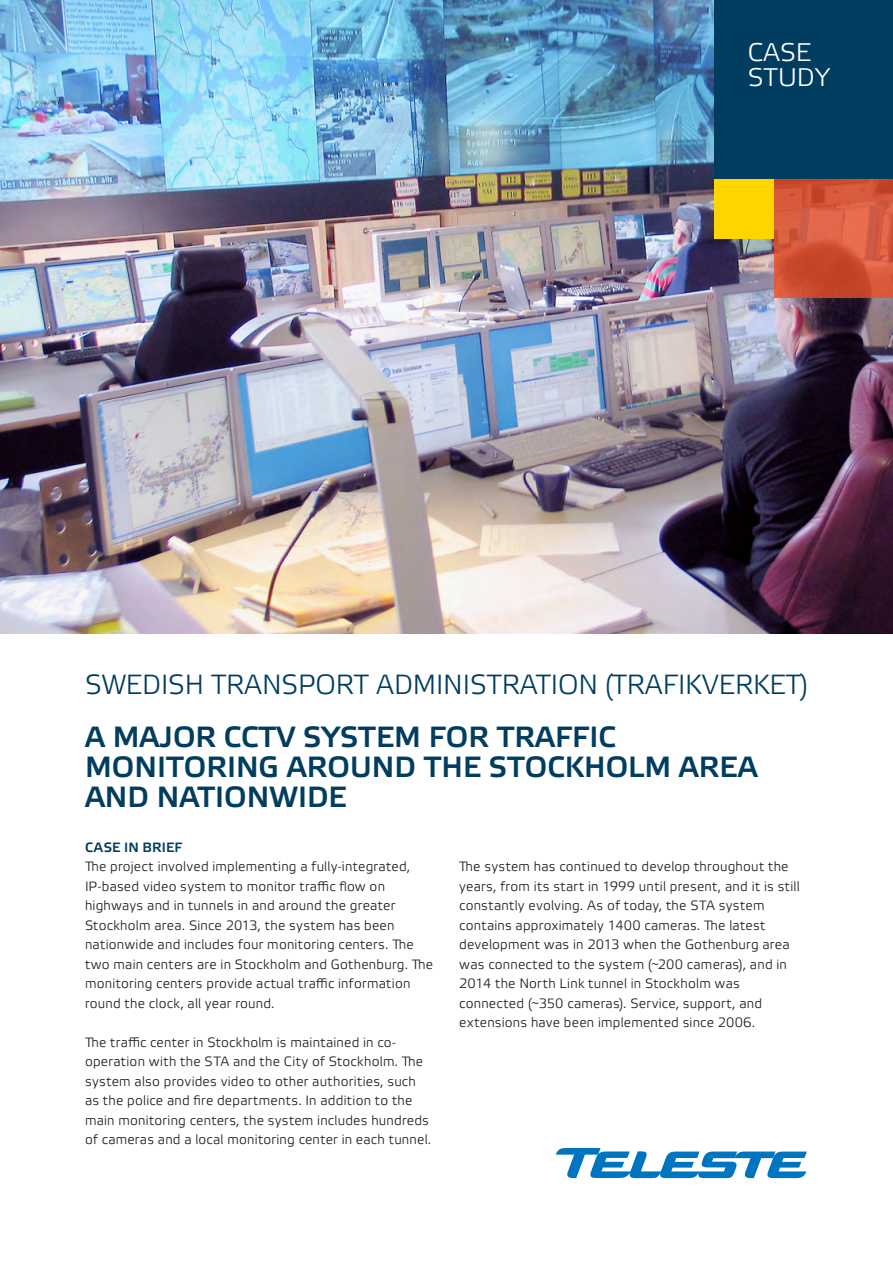
<style>
.page{position:relative;width:893px;height:1263px;background:#fff}
.page>*{position:absolute;margin:0;border:0;box-sizing:border-box;transform-origin:0 0}
.t1{font:29.25px/30px "Etelka Medium Pro";color:#003d5f}
.t2{font:27.75px "Etelka Light Pro";letter-spacing:-.005em;color:#003d5f}
.t3{font:25.5px/25.5px "Etelka Light Pro";color:#fff}
.t4{font:13.5px/19.5px "Etelka Light Pro";letter-spacing:.015em;color:#1d1d1b}
.t5{font:13.5px "Etelka Medium Pro";letter-spacing:.01em;color:#003d5f}
</style>
<div class="page">
<img style="left:0;top:0;width:893px;height:634px">
<div style="left:714px;top:0;width:179px;height:179px;background:#003d5f"></div>
<svg style="left:774px;top:179px;width:119px;height:119px;background:#d25538"></svg>
<div style="left:714px;top:179px;width:60px;height:59px;background:#ffd500"></div>
<svg style="left:556px;top:1148px;width:251px;height:30px"></svg>
<h3 class="t3" style="left:748px;top:41px;width:84px">CASE<br>STUDY</h3>
<h2 class="t2" style="left:85px;top:670px;width:724px">SWEDISH TRANSPORT ADMINISTRATION (TRAFIKVERKET)</h2>
<h1 class="t1" style="left:85px;top:723px;width:674px">A MAJOR CCTV SYSTEM FOR TRAFFIC<br>MONITORING AROUND THE STOCKHOLM AREA<br>AND NATIONWIDE</h1>
<p class="t5" style="left:85px;top:840px;width:99px">CASE IN BRIEF</p>
<p class="t4" style="left:85px;top:858px;width:350px">The project involved implementing a fully-integrated, IP-based video system to monitor traffic flow on highways and in tunnels in and around the greater Stockholm area. Since 2013, the system has been nationwide and includes four monitoring centers. The two main centers are in Stockholm and Gothenburg. The monitoring centers provide actual traffic information round the clock, all year round.</p>
<p class="t4" style="left:85px;top:1033px;width:348px">The traffic center in Stockholm is maintained in co&shy;operation with the STA and the City of Stockholm. The system also provides video to other authorities, such as the police and fire departments. In addition to the main monitoring centers, the system includes hundreds of cameras and a local monitoring center in each tunnel.</p>
<p class="t4" style="left:459px;top:858px;width:342px">The system has continued to develop throughout the years, from its start in 1999 until present, and it is still constantly evolving. As of today, the STA system contains approximately 1400 cameras. The latest development was in 2013 when the Gothenburg area was connected to the system (~200 cameras), and in 2014 the North Link tunnel in Stockholm was connected (~350 cameras). Service, support, and extensions have been implemented since 2006.</p>
</div>
